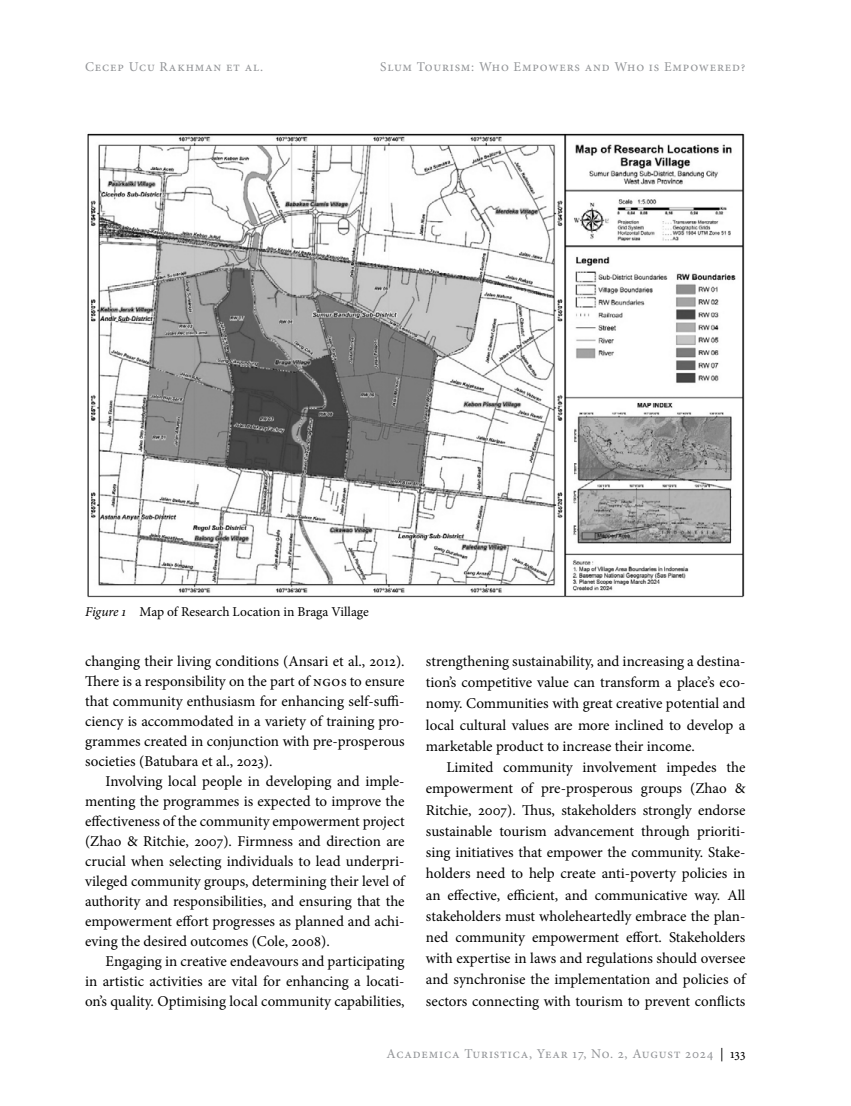
<style>
.page{position:relative;width:851px;height:1106px;background:#fff}
.page>*{position:absolute;margin:0;border:0;box-sizing:border-box;transform-origin:0 0}
.t1{font:15px/20px "Minion Pro";color:#000;text-align:justify}
.t2{font:13.5px "Minion Pro";letter-spacing:.06em;color:#939598}
.t3{font:13.5px "Minion Pro";letter-spacing:.005em;color:#000}
.s1{font-style:italic}
.s2{color:#000}
</style>
<div class="page">
<img style="left:87px;top:133px;width:658px;height:465px">
<p class="t2" style="left:85px;top:58px;width:180px">Cecep Ucu Rakhman et al.</p>
<p class="t2" style="left:380px;top:58px;width:366px">Slum Tourism: Who Empowers and Who is Empowered?</p>
<p class="t3" style="left:85px;top:602px;width:285px"><span class="s1">Figure 1</span> Map of Research Location in Braga Village</p>
<p class="t1" style="left:85px;top:651px;width:321px">changing their living conditions (Ansari et al., 2012).<br>There is a responsibility on the part of NGOs to ensure that community enthusiasm for enhancing self-suffi&shy;ciency is accommodated in a variety of training pro&shy;grammes created in conjunction with pre-prosperous societies (Batubara et al., 2023).</p>
<p class="t1" style="left:85px;top:771px;width:321px;text-indent:20px">Involving local people in developing and imple&shy;menting the programmes is expected to improve the effectiveness of the community empowerment project (Zhao &amp; Ritchie, 2007). Firmness and direction are crucial when selecting individuals to lead underpri&shy;vileged community groups, determining their level of authority and responsibilities, and ensuring that the empowerment effort progresses as planned and achi&shy;eving the desired outcomes (Cole, 2008).</p>
<p class="t1" style="left:85px;top:951px;width:321px;text-indent:20px">Engaging in creative endeavours and participating in artistic activities are vital for enhancing a locati&shy;on’s quality. Optimising local community capabilities,</p>
<p class="t1" style="left:426px;top:650px;width:321px;line-height:21.1px">strengthening sustainability, and increasing a destina&shy;tion’s competitive value can transform a place’s eco&shy;nomy. Communities with great creative potential and local cultural values are more inclined to develop a marketable product to increase their income.</p>
<p class="t1" style="left:426px;top:756px;width:321px;line-height:21.3px;text-indent:20px">Limited community involvement impedes the empowerment of pre-prosperous groups (Zhao &amp; Ritchie, 2007). Thus, stakeholders strongly endorse sustainable tourism advancement through prioriti&shy;sing initiatives that empower the community. Stake&shy;holders need to help create anti-poverty policies in an effective, efficient, and communicative way. All stakeholders must wholeheartedly embrace the plan&shy;ned community empowerment effort. Stakeholders with expertise in laws and regulations should oversee and synchronise the implementation and policies of sectors connecting with tourism to prevent conflicts</p>
<p class="t2" style="left:386px;top:1044px;width:360px">Academica Turistica, Year 17, No. 2, August 2024 <span class="s2">| 133</span></p>
</div>
